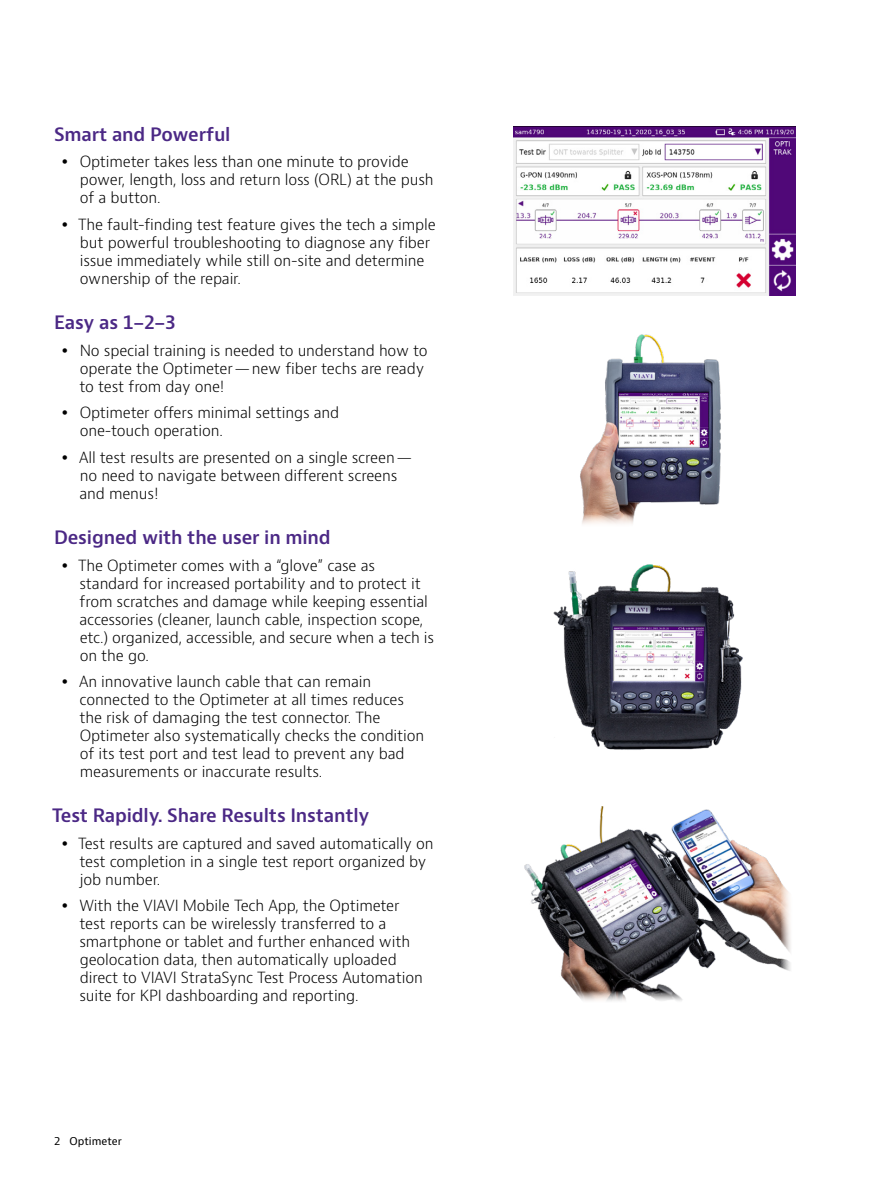
<style>
.page{position:relative;width:893px;height:1191px;background:#fff}
.page>*{position:absolute;margin:0;border:0;box-sizing:border-box;transform-origin:0 0}
.t1{font:600 18px "Bernino Sans";letter-spacing:-.01em;color:#4b2885}
.t2{font:300 15px/18px "Bernino Sans";letter-spacing:-.01em;color:#000}
.t3{font:10.5px "Bernino Sans";color:#000}
</style>
<div class="page">
<img style="left:513px;top:126px;width:282px;height:170px">
<img style="left:580px;top:334px;width:141px;height:190px">
<img style="left:553px;top:564px;width:190px;height:186px">
<img style="left:524px;top:806px;width:267px;height:195px">
<p class="t1" style="left:54px;top:123px;width:178px">Smart and Powerful</p>
<p class="t2" style="left:80px;top:153px;width:355px">Optimeter takes less than one minute to provide power, length, loss and return loss (ORL) at the push of a button.</p>
<p class="t2" style="left:78px;top:216px;width:359px">The fault-finding test feature gives the tech a simple but powerful troubleshooting to diagnose any fiber issue immediately while still on-site and determine ownership of the repair.</p>
<p class="t1" style="left:54px;top:311px;width:123px">Easy as 1-2-3</p>
<p class="t2" style="left:80px;top:341px;width:350px">No special training is needed to understand how to operate the Optimeter—new fiber techs are ready to test from day one!</p>
<p class="t2" style="left:80px;top:404px;width:261px">Optimeter offers minimal settings and one-touch operation.</p>
<p class="t2" style="left:79px;top:448px;width:335px">All test results are presented on a single screen— no need to navigate between different screens and menus!</p>
<p class="t1" style="left:54px;top:526px;width:278px">Designed with the user in mind</p>
<p class="t2" style="left:78px;top:556px;width:358px">The Optimeter comes with a “glove” case as standard for increased portability and to protect it from scratches and damage while keeping essential accessories (cleaner, launch cable, inspection scope, etc.) organized, accessible, and secure when a tech is on the go.</p>
<p class="t2" style="left:79px;top:673px;width:347px">An innovative launch cable that can remain connected to the Optimeter at all times reduces the risk of damaging the test connector. The Optimeter also systematically checks the condition of its test port and test lead to prevent any bad measurements or inaccurate results.</p>
<p class="t1" style="left:52px;top:804px;width:319px">Test Rapidly. Share Results Instantly</p>
<p class="t2" style="left:78px;top:834px;width:357px">Test results are captured and saved automatically on test completion in a single test report organized by job number.</p>
<p class="t2" style="left:79px;top:897px;width:345px">With the VIAVI Mobile Tech App, the Optimeter test reports can be wirelessly transferred to a smartphone or tablet and further enhanced with geolocation data, then automatically uploaded direct to VIAVI StrataSync Test Process Automation suite for KPI dashboarding and reporting.</p>
<p class="t3" style="left:54px;top:1134px;width:69px">2 Optimeter</p>
</div>
